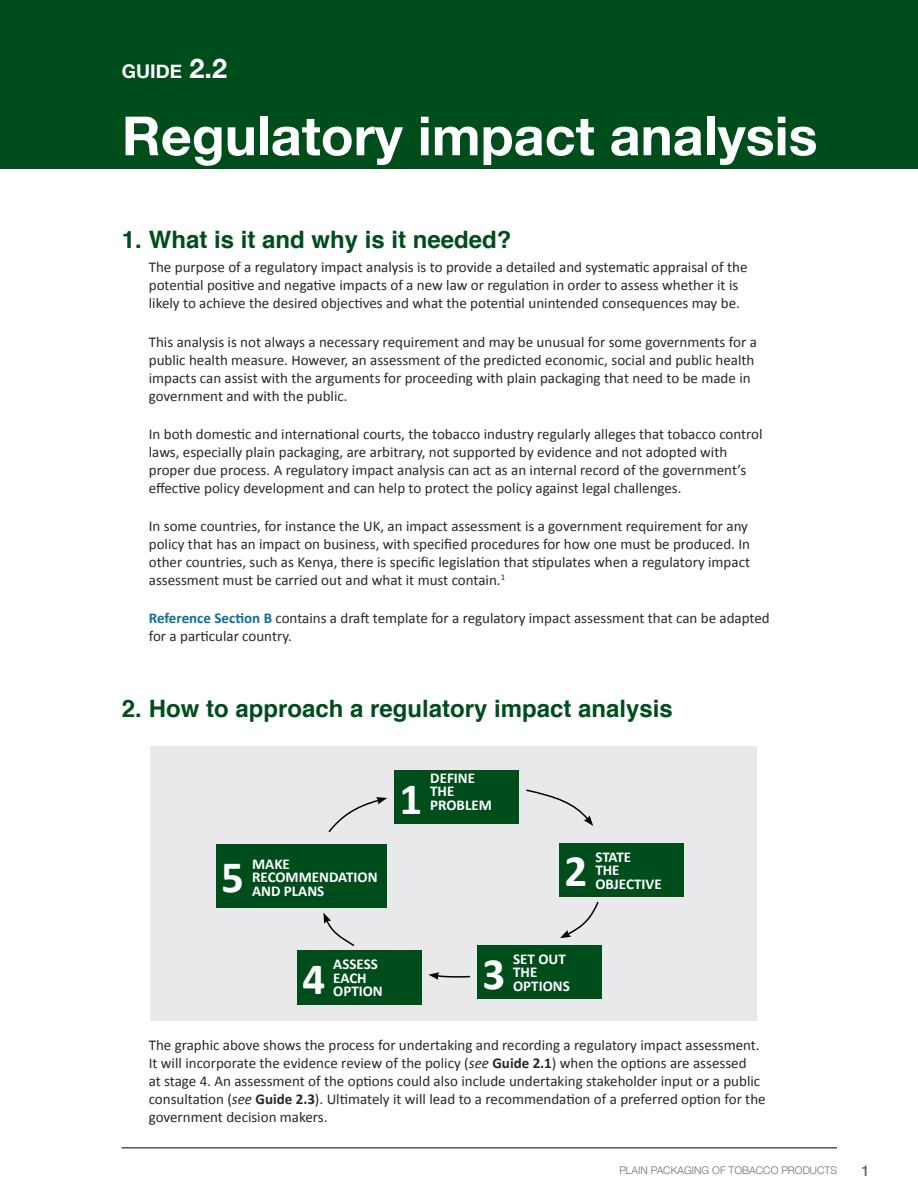
<style>
.page{position:relative;width:918px;height:1188px;background:#fff}
.page>*{position:absolute;margin:0;border:0;box-sizing:border-box;transform-origin:0 0}
.t1{font:700 54px "Helvetica Neue";color:#fff}
.t2{font:700 45px "Calibri";color:#fff}
.t3{font:700 24px "Helvetica";color:#004d1c}
.t4{font:700 18.9px "Helvetica Neue";color:#fff}
.t5{font:15px/18px "Calibri";color:#292829}
.t6{font:700 15px/13.5px "Calibri";color:#fff}
.t7{font:500 15px "Helvetica Neue";color:#6d6e71}
.t8{font:300 10.5px "Helvetica Neue";color:#6d6e71}
.s1{font-size:27px}
.s2{font-weight:700;color:#0d7096}
.s3{font-style:italic}
.s4{font-weight:700}
</style>
<div class="page">
<hr style="left:122px;top:1148px;width:715px;height:1px;background:#000">
<div style="left:151px;top:746px;width:606px;height:275px;background:#e9e9eb"></div>
<svg style="left:328px;top:797px;width:59px;height:36px"></svg>
<div style="left:0;top:0;width:918px;height:169px;background:#004d1c"></div>
<svg style="left:323px;top:913px;width:32px;height:33px"></svg>
<svg style="left:428px;top:972px;width:43px;height:8px"></svg>
<svg style="left:560px;top:902px;width:39px;height:36px"></svg>
<svg style="left:526px;top:789px;width:67px;height:37px"></svg>
<div style="left:395px;top:770px;width:124px;height:54px;background:#004d1c"></div>
<div style="left:560px;top:843px;width:124px;height:54px;background:#004d1c"></div>
<div style="left:478px;top:945px;width:124px;height:54px;background:#004d1c"></div>
<div style="left:298px;top:951px;width:124px;height:54px;background:#004d1c"></div>
<div style="left:217px;top:844px;width:170px;height:64px;background:#004d1c"></div>
<p class="t4" style="left:122px;top:56px;width:107px">guide <span class="s1">2.2</span></p>
<h1 class="t1" style="left:122px;top:94px;width:697px">Regulatory impact analysis</h1>
<h3 class="t3" style="left:122px;top:220px;width:391px">1. What is it and why is it needed?</h3>
<p class="t5" style="left:149px;top:258px;width:600px">The purpose of a regulatory impact analysis is to provide a detailed and systematic appraisal of the potential positive and negative impacts of a new law or regulation in order to assess whether it is likely to achieve the desired objectives and what the potential unintended consequences may be.</p>
<p class="t5" style="left:149px;top:332px;width:610px">This analysis is not always a necessary requirement and may be unusual for some governments for a public health measure. However, an assessment of the predicted economic, social and public health impacts can assist with the arguments for proceeding with plain packaging that need to be made in government and with the public.</p>
<p class="t5" style="left:149px;top:424px;width:615px">In both domestic and international courts, the tobacco industry regularly alleges that tobacco control laws, especially plain packaging, are arbitrary, not supported by evidence and not adopted with proper due process. A regulatory impact analysis can act as an internal record of the government’s effective policy development and can help to protect the policy against legal challenges.</p>
<p class="t5" style="left:149px;top:516px;width:603px">In some countries, for instance the UK, an impact assessment is a government requirement for any policy that has an impact on business, with specified procedures for how one must be produced. In other countries, such as Kenya, there is specific legislation that stipulates when a regulatory impact assessment must be carried out and what it must contain.<sup>1</sup></p>
<p class="t5" style="left:149px;top:609px;width:622px"><span class="s2">Reference Section B</span> contains a draft template for a regulatory impact assessment that can be adapted for a particular country.</p>
<h3 class="t3" style="left:122px;top:689px;width:553px">2. How to approach a regulatory impact analysis</h3>
<h2 class="t2" style="left:221px;top:849px;width:24px">5</h2>
<p class="t6" style="left:252px;top:857px;width:127px">MAKE<br>RECOMMENDATION</p>
<p class="t6" style="left:252px;top:884px;width:74px">AND PLANS</p>
<h2 class="t2" style="left:399px;top:771px;width:24px">1</h2>
<p class="t6" style="left:430px;top:770px;width:46px">DEFINE<br>THE</p>
<p class="t6" style="left:430px;top:797px;width:63px">PROBLEM</p>
<h2 class="t2" style="left:565px;top:843px;width:24px">2</h2>
<p class="t6" style="left:595px;top:849px;width:37px">STATE<br>THE</p>
<p class="t6" style="left:595px;top:876px;width:68px">OBJECTIVE</p>
<h2 class="t2" style="left:302px;top:951px;width:24px">4</h2>
<p class="t6" style="left:333px;top:957px;width:46px">ASSESS<br>EACH</p>
<p class="t6" style="left:333px;top:984px;width:51px">OPTION</p>
<h2 class="t2" style="left:482px;top:946px;width:24px">3</h2>
<p class="t6" style="left:513px;top:951px;width:54px">SET OUT<br>THE</p>
<p class="t6" style="left:513px;top:978px;width:58px">OPTIONS</p>
<p class="t5" style="left:149px;top:1035px;width:618px">The graphic above shows the process for undertaking and recording a regulatory impact assessment.<br>It will incorporate the evidence review of the policy (<span class="s3">see</span> <span class="s4">Guide 2.1</span>) when the options are assessed<br>at stage 4. An assessment of the options could also include undertaking stakeholder input or a public consultation (<span class="s3">see</span> <span class="s4">Guide 2.3</span>). Ultimately it will lead to a recommendation of a preferred option for the government decision makers.</p>
<p class="t8" style="left:619px;top:1162px;width:219px">PLAIN PACKAGING OF TOBACCO PRODUCTS</p>
<p class="t7" style="left:861px;top:1159px;width:10px">1</p>
</div>
